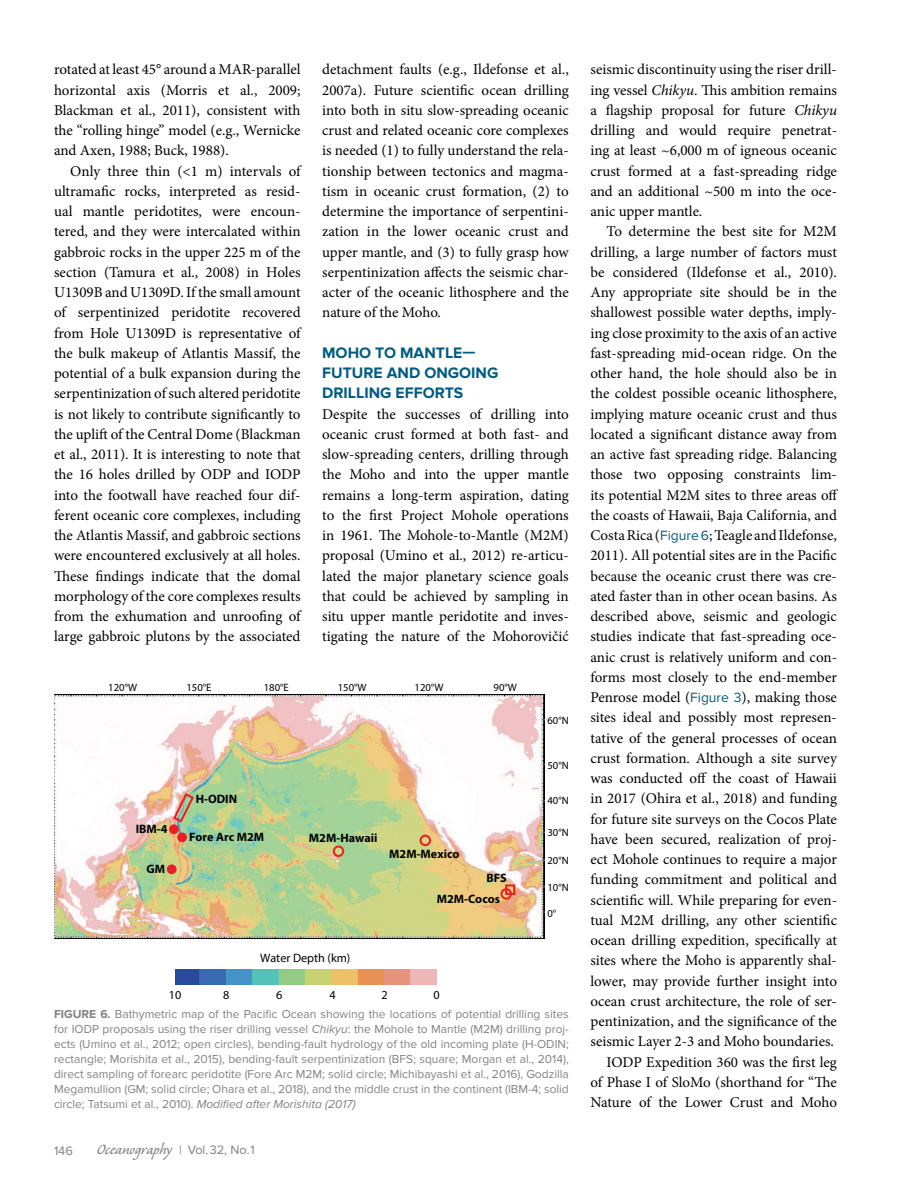
<style>
.page{position:relative;width:918px;height:1188px;background:#fff}
.page>*{position:absolute;margin:0;border:0;box-sizing:border-box;transform-origin:0 0}
.t1{font:18.75px "Caliban Std";color:#808285}
.t2{font:700 15.75px/20.2px "Proxima Nova";color:#005c83}
.t3{font:15px/20.2px "Minion Pro";color:#000;text-align:justify}
.t4{font:12.75px "Proxima Nova";color:#808285}
.t5{font:700 12.15px "Myriad Pro";color:#000}
.t6{font:12.15px "Myriad Pro";color:#000}
.t7{font:12px/15px "Proxima Nova";color:#808285;text-align:justify}
.t8{font:10.65px "Myriad Pro";color:#000}
.s1{font-weight:700}
.s2{font-style:italic}
.s3{font-family:"Proxima Nova";font-size:12.75px}
.s4{font-family:"Proxima Nova";font-size:13.8px;color:#005c83}
</style>
<div class="page">
<img style="left:175px;top:970px;width:262px;height:15px">
<img style="left:54px;top:695px;width:490px;height:244px">
<div style="left:505px;top:884px;width:10px;height:11px;border:2px solid #ed1d24"></div>
<svg style="left:171px;top:792px;width:24px;height:40px"></svg>
<div style="left:333px;top:846px;width:11px;height:11px;border:2px solid #ed1d24;border-radius:50%"></div>
<div style="left:168px;top:865px;width:8px;height:8px;background:#ed1d24;border-radius:50%"></div>
<div style="left:167px;top:864px;width:10px;height:10px;border:2px solid #ed1d24;border-radius:50%"></div>
<div style="left:178px;top:833px;width:8px;height:8px;background:#ed1d24;border-radius:50%"></div>
<div style="left:177px;top:833px;width:10px;height:9px;border:2px solid #ed1d24;border-radius:50%"></div>
<div style="left:170px;top:825px;width:8px;height:8px;background:#ed1d24;border-radius:50%"></div>
<div style="left:169px;top:824px;width:10px;height:10px;border:2px solid #ed1d24;border-radius:50%"></div>
<svg style="left:418px;top:834px;width:95px;height:67px"></svg>
<p class="t3" style="left:54px;top:59px;width:248px">rotated at least 45° around a MAR-parallel horizontal axis (Morris et al., 2009; Blackman et al., 2011), consistent with the “rolling hinge” model (e.g., Wernicke and Axen, 1988; Buck, 1988).</p>
<p class="t3" style="left:54px;top:161px;width:248px;text-indent:16px">Only three thin (&lt;1 m) intervals of ultramafic rocks, interpreted as resid&shy;ual mantle peridotites, were encoun&shy;tered, and they were intercalated within gabbroic rocks in the upper 225 m of the section (Tamura et al., 2008) in Holes U1309B and U1309D. If the small amount of serpentinized peridotite recovered from Hole U1309D is representative of the bulk makeup of Atlantis Massif, the potential of a bulk expansion during the serpentinization of such altered peridotite is not likely to contribute significantly to the uplift of the Central Dome (Blackman et al., 2011). It is interesting to note that the 16 holes drilled by ODP and IODP into the footwall have reached four dif&shy;ferent oceanic core complexes, including the Atlantis Massif, and gabbroic sections were encountered exclusively at all holes.<br>These findings indicate that the domal morphology of the core complexes results from the exhumation and unroofing of large gabbroic plutons by the associated</p>
<p class="t3" style="left:322px;top:59px;width:248px">detachment faults (e.g., Ildefonse et al., 2007a). Future scientific ocean drilling into both in situ slow-spreading oceanic crust and related oceanic core complexes is needed (1) to fully understand the rela&shy;tionship between tectonics and magma&shy;tism in oceanic crust formation, (2) to determine the importance of serpentini&shy;zation in the lower oceanic crust and upper mantle, and (3) to fully grasp how serpentinization affects the seismic char&shy;acter of the oceanic lithosphere and the nature of the Moho.</p>
<p class="t2" style="left:322px;top:343px;width:178px">MOHO TO MANTLE—<br>FUTURE AND ONGOING<br>DRILLING EFFORTS</p>
<p class="t3" style="left:322px;top:404px;width:248px">Despite the successes of drilling into oceanic crust formed at both fast- and slow-spreading centers, drilling through the Moho and into the upper mantle remains a long-term aspiration, dating to the first Project Mohole operations in 1961. The Mohole-to-Mantle (M2M) proposal (Umino et al., 2012) re-articu&shy;lated the major planetary science goals that could be achieved by sampling in situ upper mantle peridotite and inves&shy;tigating the nature of the Mohorovičić</p>
<p class="t8" style="left:108px;top:681px;width:30px">120°W</p>
<p class="t8" style="left:186px;top:681px;width:27px">150°E</p>
<p class="t8" style="left:264px;top:681px;width:27px">180°E</p>
<p class="t8" style="left:338px;top:681px;width:30px">150°W</p>
<p class="t8" style="left:415px;top:681px;width:30px">120°W</p>
<p class="t8" style="left:494px;top:681px;width:25px">90°W</p>
<p class="t5" style="left:136px;top:821px;width:33px">IBM-4</p>
<p class="t5" style="left:147px;top:861px;width:20px">GM</p>
<p class="t5" style="left:196px;top:791px;width:43px">H-ODIN</p>
<p class="t5" style="left:189px;top:829px;width:77px">Fore Arc M2M</p>
<p class="t5" style="left:309px;top:830px;width:70px">M2M-Hawaii</p>
<p class="t5" style="left:389px;top:846px;width:72px">M2M-Mexico</p>
<p class="t5" style="left:486px;top:870px;width:22px">BFS</p>
<p class="t5" style="left:437px;top:891px;width:65px">M2M-Cocos</p>
<p class="t6" style="left:260px;top:950px;width:92px">Water Depth (km)</p>
<p class="t6" style="left:169px;top:987px;width:14px">10</p>
<p class="t6" style="left:223px;top:987px;width:8px">8</p>
<p class="t6" style="left:434px;top:987px;width:8px">0</p>
<p class="t6" style="left:276px;top:987px;width:8px">6</p>
<p class="t6" style="left:329px;top:987px;width:8px">4</p>
<p class="t6" style="left:382px;top:987px;width:8px">2</p>
<p class="t8" style="left:547px;top:714px;width:23px">60°N</p>
<p class="t8" style="left:547px;top:758px;width:23px">50°N</p>
<p class="t8" style="left:547px;top:794px;width:23px">40°N</p>
<p class="t8" style="left:547px;top:825px;width:23px">30°N</p>
<p class="t8" style="left:547px;top:854px;width:23px">20°N</p>
<p class="t8" style="left:547px;top:880px;width:23px">10°N</p>
<p class="t8" style="left:547px;top:907px;width:10px">0°</p>
<p class="t7" style="left:54px;top:1006px;width:516px"><span class="s1">FIGURE 6.</span> Bathymetric map of the Pacific Ocean showing the locations of potential drilling sites for IODP proposals using the riser drilling vessel <span class="s2">Chikyu</span>: the Mohole to Mantle (M2M) drilling proj&shy;ects (Umino et al., 2012; open circles), bending-fault hydrology of the old incoming plate (H-ODIN; rectangle; Morishita et al., 2015), bending-fault serpentinization (BFS; square; Morgan et al., 2014), direct sampling of forearc peridotite (Fore Arc M2M; solid circle; Michibayashi et al., 2016), Godzilla Megamullion (GM; solid circle; Ohara et al., 2018), and the middle crust in the continent (IBM-4; solid circle; Tatsumi et al., 2010). <span class="s2">Modified after Morishita (2017)</span></p>
<p class="t4" style="left:54px;top:1143px;width:20px">146</p>
<p class="t1" style="left:97px;top:1140px;width:160px">Oceanography <span class="s3">| Vol.32, No.1</span></p>
<p class="t3" style="left:590px;top:59px;width:248px">seismic discontinuity using the riser drill&shy;ing vessel <span class="s2">Chikyu</span>. This ambition remains a flagship proposal for future <span class="s2">Chikyu </span>drilling and would require penetrat&shy;ing at least ~6,000 m of igneous oceanic crust formed at a fast-spreading ridge and an additional ~500 m into the oce&shy;anic upper mantle.</p>
<p class="t3" style="left:590px;top:221px;width:250px;text-align:right">To determine the best site for M2M drilling, a large number of factors must be considered (Ildefonse et al., 2010).<br>Any appropriate site should be in the shallowest possible water depths, imply&shy;ing close proximity to the axis of an active fast-spreading mid-ocean ridge. On the other hand, the hole should also be in the coldest possible oceanic lithosphere, implying mature oceanic crust and thus located a significant distance away from an active fast spreading ridge. Balancing those two opposing constraints lim&shy;its potential M2M sites to three areas off the coasts of Hawaii, Baja California, and Costa Rica (<span class="s4">Figure 6</span>; Teagle and Ildefonse, 2011). All potential sites are in the Pacific because the oceanic crust there was cre&shy;ated faster than in other ocean basins. As described above, seismic and geologic studies indicate that fast-spreading oce&shy;anic crust is relatively uniform and con&shy;forms most closely to the end-member Penrose model (<span class="s4">Figure 3</span>), making those sites ideal and possibly most represen&shy;tative of the general processes of ocean crust formation. Although a site survey was conducted off the coast of Hawaii in 2017 (Ohira et al., 2018) and funding for future site surveys on the Cocos Plate have been secured, realization of proj&shy;ect Mohole continues to require a major funding commitment and political and scientific will. While preparing for even&shy;tual M2M drilling, any other scientific ocean drilling expedition, specifically at sites where the Moho is apparently shal&shy;lower, may provide further insight into ocean crust architecture, the role of ser&shy;pentinization, and the significance of the seismic Layer 2-3 and Moho boundaries.<br>IODP Expedition 360 was the first leg<br>of Phase I of SloMo (shorthand for “The Nature of the Lower Crust and Moho</p>
</div>
